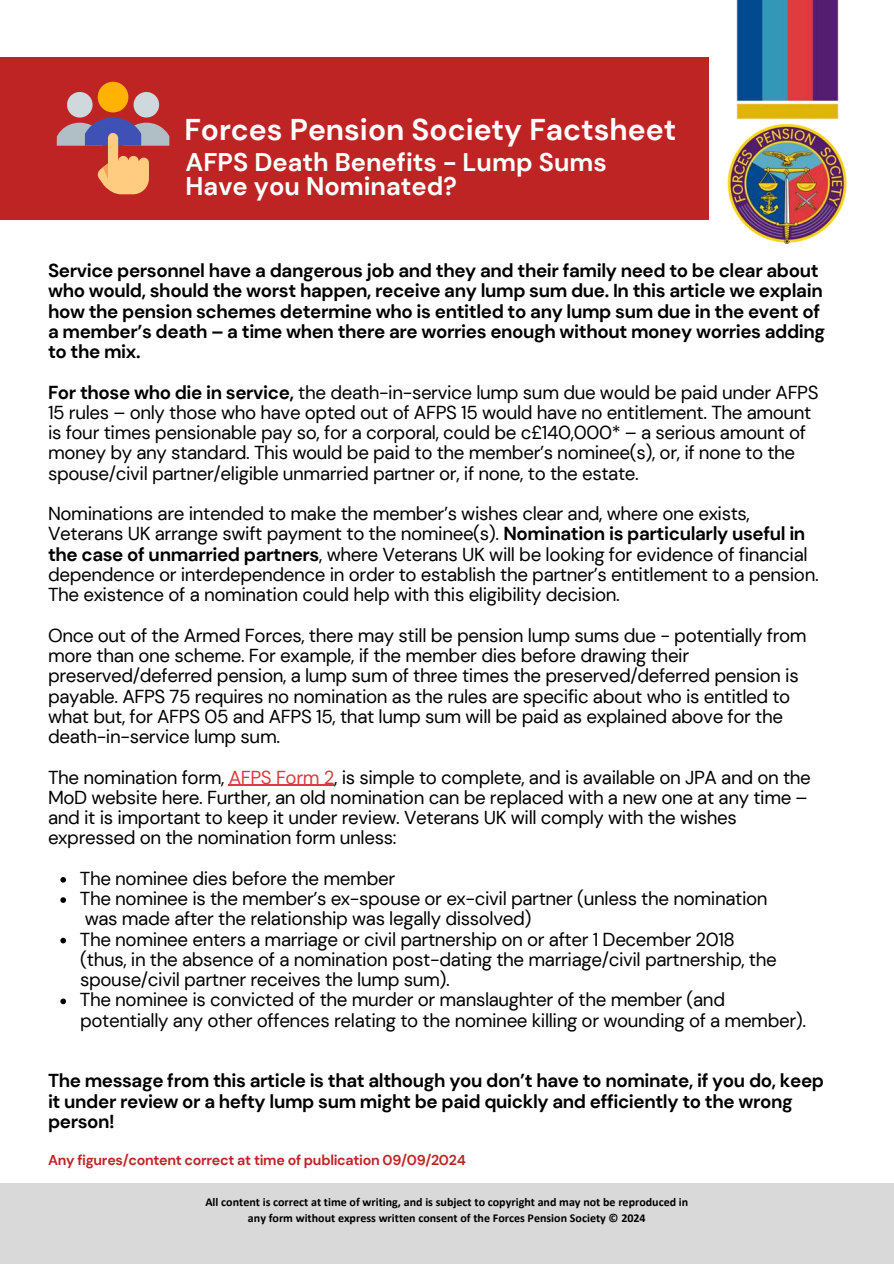
<style>
.page{position:relative;width:894px;height:1264px;background:#fff}
.page>*{position:absolute;margin:0;border:0;box-sizing:border-box;transform-origin:0 0}
.t1{font:700 30px "DM Sans";color:#fff}
.t2{font:700 25.5px/24.8px "DM Sans";color:#fff}
.t3{font:18.75px/20.2px "DM Sans";letter-spacing:-.02em;color:#000}
.t4{font:700 18.75px/20.2px "DM Sans";letter-spacing:-.02em;color:#000}
.t5{font:700 14.25px "DM Sans";letter-spacing:-.02em;color:#bf2424}
.t6{font:700 12px/16px "Calibri";color:#000;text-align:center}
.s1{font-weight:700}
.s2{color:#dc3b3e}
</style>
<div class="page">
<hr style="left:229px;top:784px;width:105px;height:1px;background:#dc3b3e">
<svg style="left:60px;top:877px;width:6px;height:5px"></svg>
<svg style="left:60px;top:897px;width:6px;height:5px"></svg>
<svg style="left:60px;top:937px;width:6px;height:6px"></svg>
<svg style="left:60px;top:998px;width:6px;height:6px"></svg>
<div style="left:0;top:1183px;width:893px;height:80px;background:#d9d9d9"></div>
<img style="left:666px;top:0;width:181px;height:244px">
<div style="left:0;top:57px;width:708px;height:162px;background:#bf2424"></div>
<div style="left:67px;top:92px;width:26px;height:26px;background:#cfd8dc;border-radius:50%"></div>
<div style="left:133px;top:92px;width:26px;height:26px;background:#cfd8dc;border-radius:50%"></div>
<svg style="left:57px;top:118px;width:112px;height:76px"></svg>
<div style="left:98px;top:82px;width:30px;height:30px;background:#ffb300;border-radius:50%"></div>
<h1 class="t1" style="left:184px;top:111px;width:493px">Forces Pension Society Factsheet</h1>
<h2 class="t2" style="left:185px;top:149px;width:422px">AFPS Death Benefits - Lump Sums<br>Have you Nominated?</h2>
<p class="t4" style="left:48px;top:260px;width:778px">Service personnel have a dangerous job and they and their family need to be clear about who would, should the worst happen, receive any lump sum due. In this article we explain how the pension schemes determine who is entitled to any lump sum due in the event of a member’s death – a time when there are worries enough without money worries adding to the mix.</p>
<p class="t3" style="left:48px;top:382px;width:771px"><span class="s1">For those who die in service,</span> the death-in-service lump sum due would be paid under AFPS 15 rules – only those who have opted out of AFPS 15 would have no entitlement. The amount is four times pensionable pay so, for a corporal, could be c£140,000* – a serious amount of money by any standard. This would be paid to the member’s nominee(s), or, if none to the spouse/civil partner/eligible unmarried partner or, if none, to the estate.</p>
<p class="t3" style="left:48px;top:503px;width:772px">Nominations are intended to make the member’s wishes clear and, where one exists, Veterans UK arrange swift payment to the nominee(s). <span class="s1">Nomination is particularly useful in the case of unmarried partners</span>, where Veterans UK will be looking for evidence of financial dependence or interdependence in order to establish the partner’s entitlement to a pension.<br>The existence of a nomination could help with this eligibility decision.</p>
<p class="t3" style="left:48px;top:625px;width:760px">Once out of the Armed Forces, there may still be pension lump sums due - potentially from more than one scheme. For example, if the member dies before drawing their preserved/deferred pension, a lump sum of three times the preserved/deferred pension is payable. AFPS 75 requires no nomination as the rules are specific about who is entitled to what but, for AFPS 05 and AFPS 15, that lump sum will be paid as explained above for the death-in-service lump sum.</p>
<p class="t3" style="left:48px;top:766px;width:764px">The nomination form, <span class="s2">AFPS Form 2</span>, is simple to complete, and is available on JPA and on the MoD website here. Further, an old nomination can be replaced with a new one at any time – and it is important to keep it under review. Veterans UK will comply with the wishes expressed on the nomination form unless:</p>
<p class="t3" style="left:80px;top:868px;width:727px">The nominee dies before the member<br>The nominee is the member’s ex-spouse or ex-civil partner (unless the nomination<br>was made after the relationship was legally dissolved)<br>The nominee enters a marriage or civil partnership on or after 1 December 2018<br>(thus, in the absence of a nomination post-dating the marriage/civil partnership, the spouse/civil partner receives the lump sum).<br>The nominee is convicted of the murder or manslaughter of the member (and potentially any other offences relating to the nominee killing or wounding of a member).</p>
<p class="t4" style="left:48px;top:1070px;width:777px">The message from this article is that although you don’t have to nominate, if you do, keep it under review or a hefty lump sum might be paid quickly and efficiently to the wrong person!</p>
<p class="t5" style="left:48px;top:1151px;width:419px">Any figures/content correct at time of publication 09/09/2024</p>
<p class="t6" style="left:205px;top:1194px;width:484px">All content is correct at time of writing, and is subject to copyright and may not be reproduced in any form without express written consent of the Forces Pension Society © 2024</p>
</div>
